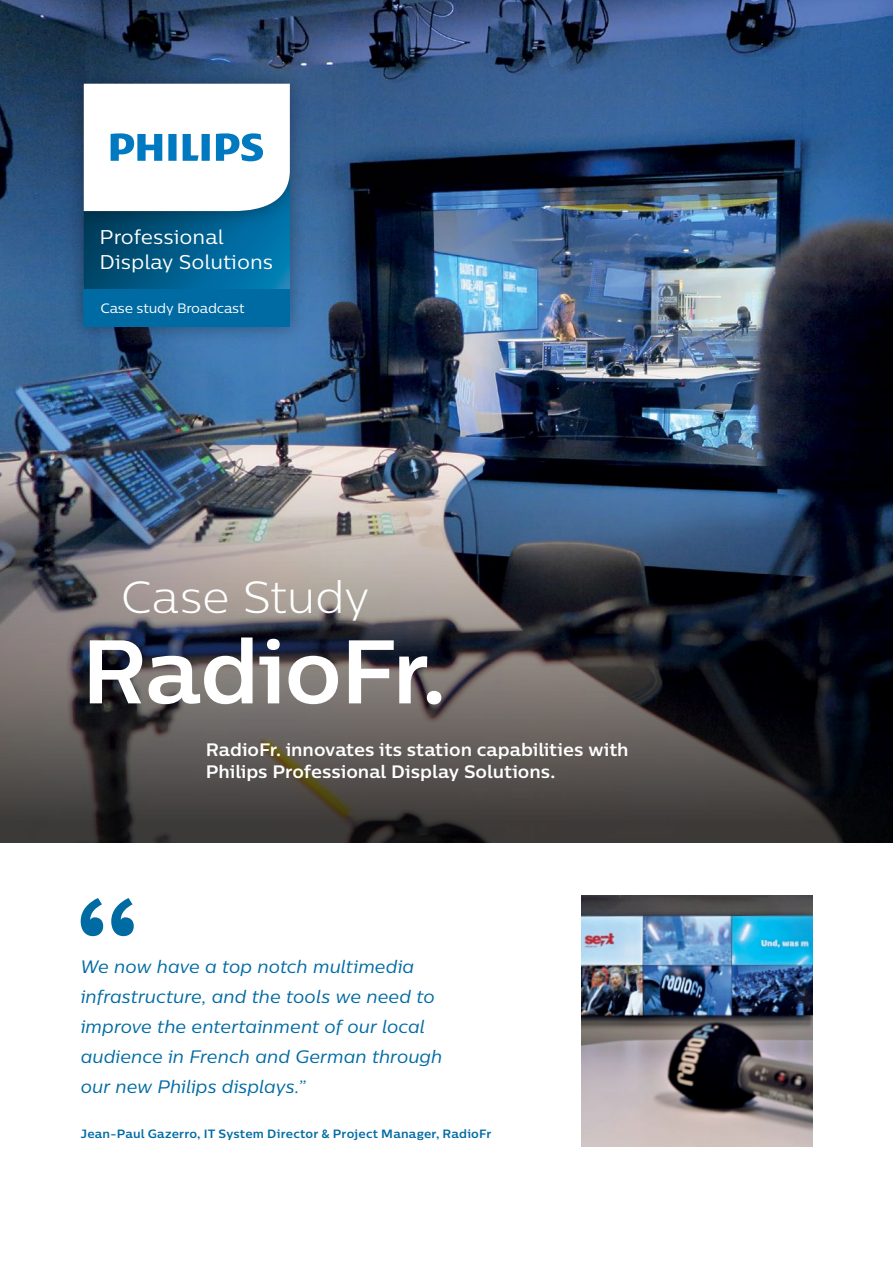
<style>
.page{position:relative;width:893px;height:1263px;background:#fff}
.page>*{position:absolute;margin:0;border:0;box-sizing:border-box;transform-origin:0 0}
.t1{font:700 90px "Centrale Sans";letter-spacing:-.02em;color:#fff}
.t2{font:300 45px "Centrale Sans";letter-spacing:-.01em;color:#fff}
.t3{font:19.8px/25px "Centrale Sans";color:#fff}
.t4{font:italic 18px/30px "Centrale Sans";color:#006ba3}
.t5{font:700 18px/22.5px "Centrale Sans";letter-spacing:-.005em;color:#fff}
.t6{font:13.5px "Centrale Sans";letter-spacing:-.015em;color:#fff}
.t7{font:700 12px "Centrale Sans";letter-spacing:.015em;color:#006ba3}
</style>
<div class="page">
<img style="left:0;top:0;width:893px;height:430px">
<img style="left:0;top:430px;width:893px;height:412px">
<svg style="left:81px;top:898px;width:53px;height:38px"></svg>
<img style="left:581px;top:896px;width:231px;height:250px">
<img style="left:59px;top:236px;width:256px;height:79px">
<img style="left:59px;top:59px;width:256px;height:177px">
<svg style="left:84px;top:84px;width:206px;height:182px"></svg>
<img style="left:62px;top:266px;width:250px;height:83px">
<div style="left:84px;top:288px;width:206px;height:39px;background:#006ba3"></div>
<p class="t3" style="left:100px;top:224px;width:175px">Professional<br>Display Solutions</p>
<p class="t6" style="left:101px;top:300px;width:146px">Case study Broadcast</p>
<h2 class="t2" style="left:121px;top:570px;width:250px">Case Study</h2>
<h1 class="t1" style="left:81px;top:614px;width:366px">RadioFr.</h1>
<p class="t5" style="left:206px;top:738px;width:424px">RadioFr. innovates its station capabilities with<br>Philips Professional Display Solutions.</p>
<p class="t4" style="left:81px;top:952px;width:363px">We now have a top notch multimedia infrastructure, and the tools we need to improve the entertainment of our local audience in French and German through our new Philips displays.”</p>
<p class="t7" style="left:81px;top:1126px;width:412px">Jean-Paul Gazerro, IT System Director &amp; Project Manager, RadioFr</p>
</div>
